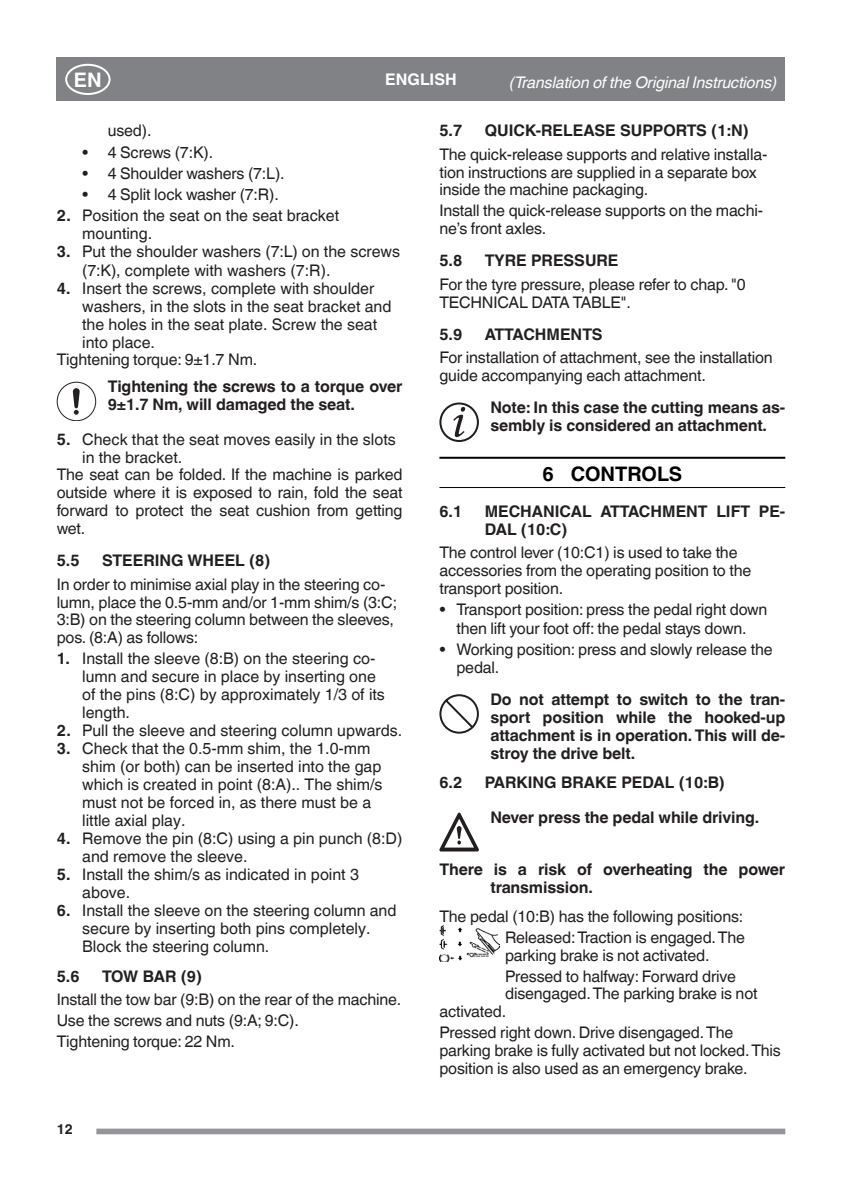
<style>
.page{position:relative;width:842px;height:1191px;background:#fff}
.page>*{position:absolute;margin:0;border:0;box-sizing:border-box;transform-origin:0 0}
.t1{font:700 20px "Helvetica World";color:#000}
.t2{font:700 20px "Helvetica World";color:#fff}
.Paragrafo_base{font:16px/18px "Helvetica World";letter-spacing:-.01em;color:#231f20}
.Attenzione{font:700 16px/17.8px "Helvetica World";letter-spacing:-.01em;color:#231f20}
.t3{font:italic 16px "Helvetica World";letter-spacing:-.01em;color:#fff}
.AttenzioneUnaLinea{font:700 16px "Helvetica World";letter-spacing:-.01em;color:#231f20}
.t4{font:700 16px "Helvetica World";color:#fff}
.t5{font:700 14px "Helvetica World";color:#231f20}
.s1{font-weight:700}
</style>
<div class="page">
<div style="left:57px;top:58px;width:728px;height:43px;background:#808285"></div>
<div style="left:57px;top:382px;width:39px;height:39px;border:1px solid #231f20;border-radius:50%"></div>
<svg style="left:73px;top:388px;width:7px;height:27px"></svg>
<hr style="left:439px;top:457px;width:346px;height:2px;background:#000">
<hr style="left:439px;top:487px;width:346px;height:1px;background:#000">
<div style="left:439px;top:402px;width:40px;height:39px;border:2px solid #231f20;border-radius:50%"></div>
<svg style="left:453px;top:407px;width:12px;height:30px"></svg>
<svg style="left:439px;top:694px;width:40px;height:39px"></svg>
<svg style="left:439px;top:812px;width:40px;height:39px"></svg>
<img style="left:439px;top:925px;width:60px;height:36px">
<div style="left:65px;top:64px;width:46px;height:31px;border:2px solid #fff;border-radius:50%"></div>
<div style="left:96px;top:1128px;width:689px;height:6px;background:#939598"></div>
<p class="t2" style="left:74px;top:68px;width:29px">EN</p>
<p class="t4" style="left:385px;top:70px;width:73px">ENGLISH</p>
<p class="t3" style="left:509px;top:73px;width:269px">(Translation of the Original Instructions)</p>
<p class="Paragrafo_base" style="left:108px;top:122px;width:45px">used).</p>
<p class="Paragrafo_base" style="left:82px;top:143px;width:132px"><span class="s1">•</span> 4 Screws (7:K).</p>
<p class="Paragrafo_base" style="left:82px;top:164px;width:204px"><span class="s1">•</span> 4 Shoulder washers (7:L).</p>
<p class="Paragrafo_base" style="left:82px;top:185px;width:198px"><span class="s1">•</span> 4 Split lock washer (7:R).</p>
<p class="Paragrafo_base" style="left:82px;top:206px;width:259px;text-indent:-26px"><span class="s1">2.</span> Position the seat on the seat bracket mounting.</p>
<p class="Paragrafo_base" style="left:82px;top:242px;width:319px;text-indent:-26px"><span class="s1">3.</span> Put the shoulder washers (7:L) on the screws (7:K), complete with washers (7:R).</p>
<p class="Paragrafo_base" style="left:82px;top:279px;width:311px;text-indent:-26px"><span class="s1">4.</span> Insert the screws, complete with shoulder washers, in the slots in the seat bracket and the holes in the seat plate. Screw the seat into place.</p>
<p class="Paragrafo_base" style="left:57px;top:351px;width:202px">Tightening torque: 9±1.7 Nm.</p>
<p class="Attenzione" style="left:108px;top:377px;width:296px">Tightening the screws to a torque over<br>9±1.7 Nm, will damaged the seat.</p>
<p class="Paragrafo_base" style="left:82px;top:430px;width:315px;text-indent:-26px"><span class="s1">5.</span> Check that the seat moves easily in the slots in the bracket.</p>
<p class="Paragrafo_base" style="left:57px;top:466px;width:347px;text-align:justify">The seat can be folded. If the machine is parked outside where it is exposed to rain, fold the seat forward to protect the seat cushion from getting wet.</p>
<p class="Attenzione" style="left:57px;top:552px;width:24px">5.5</p>
<p class="Attenzione" style="left:102px;top:552px;width:170px">STEERING WHEEL (8)</p>
<p class="Paragrafo_base" style="left:57px;top:575px;width:342px">In order to minimise axial play in the steering co&shy;lumn, place the 0.5-mm and/or 1-mm shim/s (3:C; 3:B) on the steering column between the sleeves, pos. (8:A) as follows:</p>
<p class="Paragrafo_base" style="left:82px;top:649px;width:304px;text-indent:-26px"><span class="s1">1.</span> Install the sleeve (8:B) on the steering co&shy;lumn and secure in place by inserting one of the pins (8:C) by approximately 1/3 of its length.</p>
<p class="Paragrafo_base" style="left:57px;top:721px;width:347px"><span class="s1">2.</span> Pull the sleeve and steering column upwards.</p>
<p class="Paragrafo_base" style="left:82px;top:739px;width:302px;text-indent:-26px"><span class="s1">3.</span> Check that the 0.5-mm shim, the 1.0-mm shim (or both) can be inserted into the gap which is created in point (8:A).. The shim/s must not be forced in, as there must be a little axial play.</p>
<p class="Paragrafo_base" style="left:82px;top:829px;width:322px;text-indent:-26px"><span class="s1">4.</span> Remove the pin (8:C) using a pin punch (8:D) and remove the sleeve.</p>
<p class="Paragrafo_base" style="left:82px;top:865px;width:278px;text-indent:-26px"><span class="s1">5.</span> Install the shim/s as indicated in point 3 above.</p>
<p class="Paragrafo_base" style="left:82px;top:901px;width:316px;text-indent:-26px"><span class="s1">6.</span> Install the sleeve on the steering column and secure by inserting both pins completely.<br>Block the steering column.</p>
<p class="Attenzione" style="left:57px;top:967px;width:24px">5.6</p>
<p class="Attenzione" style="left:102px;top:967px;width:101px">TOW BAR (9)</p>
<p class="Paragrafo_base" style="left:57px;top:990px;width:346px">Install the tow bar (9:B) on the rear of the machine.</p>
<p class="Paragrafo_base" style="left:57px;top:1011px;width:244px">Use the screws and nuts (9:A; 9:C).</p>
<p class="Paragrafo_base" style="left:57px;top:1032px;width:180px">Tightening torque: 22 Nm.</p>
<p class="t5" style="left:57px;top:1121px;width:18px">12</p>
<p class="Attenzione" style="left:439px;top:122px;width:24px">5.7</p>
<p class="Attenzione" style="left:485px;top:122px;width:265px">QUICK-RELEASE SUPPORTS (1:N)</p>
<p class="Paragrafo_base" style="left:439px;top:145px;width:329px">The quick-release supports and relative installa&shy;tion instructions are supplied in a separate box inside the machine packaging.</p>
<p class="Paragrafo_base" style="left:439px;top:202px;width:325px">Install the quick-release supports on the machi&shy;ne’s front axles.</p>
<p class="Attenzione" style="left:439px;top:252px;width:24px">5.8</p>
<p class="Attenzione" style="left:485px;top:252px;width:135px">TYRE PRESSURE</p>
<p class="Paragrafo_base" style="left:439px;top:275px;width:308px">For the tyre pressure, please refer to chap. "0<br>TECHNICAL DATA TABLE".</p>
<p class="Attenzione" style="left:439px;top:325px;width:24px">5.9</p>
<p class="Attenzione" style="left:485px;top:325px;width:119px">ATTACHMENTS</p>
<p class="Paragrafo_base" style="left:439px;top:349px;width:335px">For installation of attachment, see the installation guide accompanying each attachment.</p>
<p class="Attenzione" style="left:490px;top:399px;width:296px">Note: In this case the cutting means as&shy;sembly is considered an attachment.</p>
<p class="t1" style="left:542px;top:463px;width:141px">6 CONTROLS</p>
<p class="Attenzione" style="left:439px;top:502px;width:24px">6.1</p>
<p class="Attenzione" style="left:485px;top:502px;width:302px">MECHANICAL ATTACHMENT LIFT PE-<br>DAL (10:C)</p>
<p class="Paragrafo_base" style="left:439px;top:544px;width:313px">The control lever (10:C1) is used to take the accessories from the operating position to the transport position.</p>
<p class="Paragrafo_base" style="left:439px;top:600px;width:330px;text-align:center">• Transport position: press the pedal right down then lift your foot off: the pedal stays down.</p>
<p class="Paragrafo_base" style="left:456px;top:640px;width:318px;text-indent:-17px">• Working position: press and slowly release the pedal.</p>
<p class="Attenzione" style="left:490px;top:691px;width:296px;text-align:justify">Do not attempt to switch to the tran&shy;sport position while the hooked-up attachment is in operation. This will de&shy;stroy the drive belt.</p>
<p class="Attenzione" style="left:439px;top:774px;width:24px">6.2</p>
<p class="Attenzione" style="left:485px;top:774px;width:242px">PARKING BRAKE PEDAL (10:B)</p>
<p class="AttenzioneUnaLinea" style="left:490px;top:808px;width:270px">Never press the pedal while driving.</p>
<p class="Attenzione" style="left:490px;top:861px;width:296px;text-indent:-51px">There is a risk of overheating the power transmission.</p>
<p class="Paragrafo_base" style="left:439px;top:907px;width:305px">The pedal (10:B) has the following positions:</p>
<p class="Paragrafo_base" style="left:505px;top:928px;width:241px">Released: Traction is engaged. The parking brake is not activated.</p>
<p class="Paragrafo_base" style="left:505px;top:967px;width:232px">Pressed to halfway: Forward drive</p>
<p class="Paragrafo_base" style="left:505px;top:985px;width:254px">disengaged. The parking brake is not</p>
<p class="Paragrafo_base" style="left:439px;top:1002px;width:68px">activated.</p>
<p class="Paragrafo_base" style="left:439px;top:1023px;width:343px">Pressed right down. Drive disengaged. The parking brake is fully activated but not locked. This position is also used as an emergency brake.</p>
</div>
